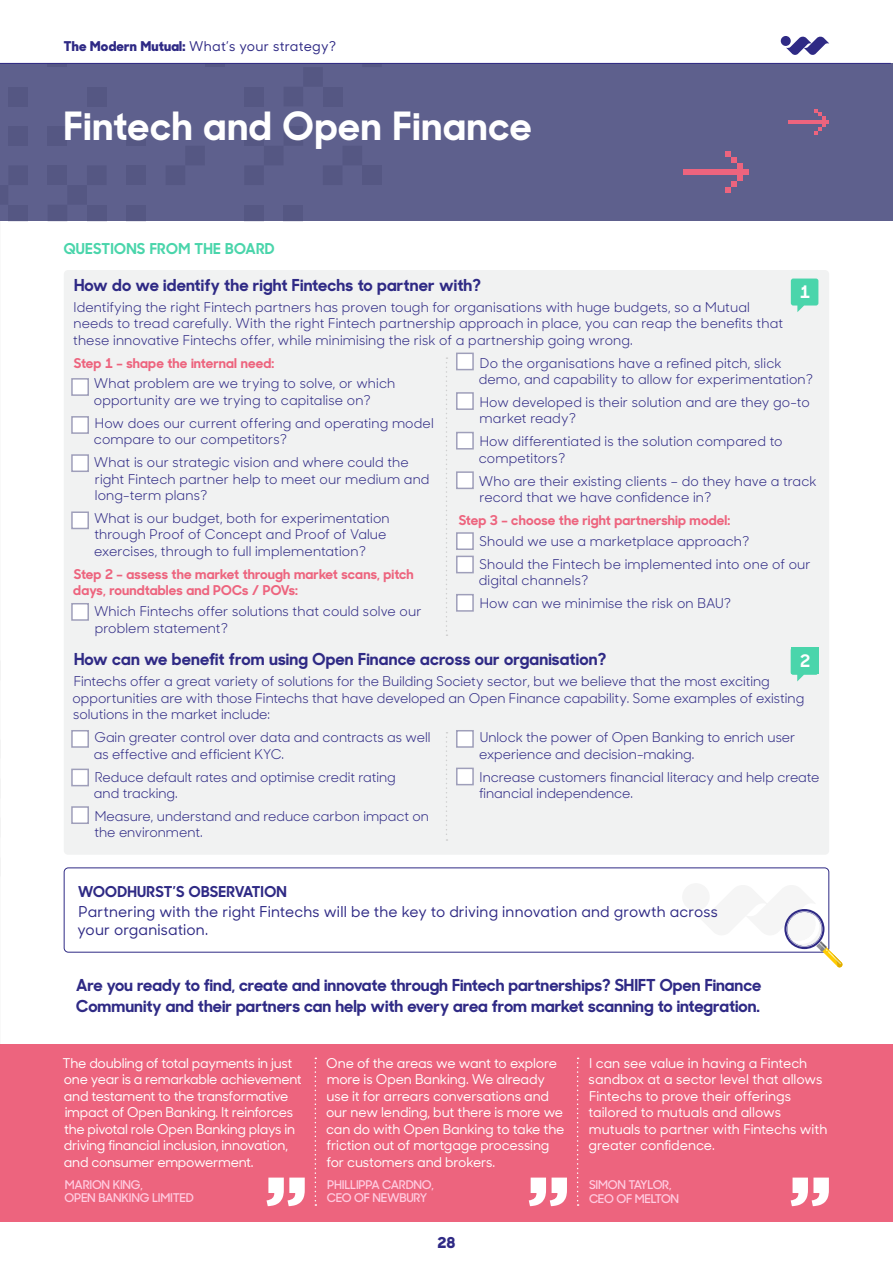
<style>
.page{position:relative;width:893px;height:1263px;background:#fff}
.page>*{position:absolute;margin:0;border:0;box-sizing:border-box;transform-origin:0 0}
.t1{font:700 39px "Sharp Sans No One";letter-spacing:.02em;color:#fff}
.t2{font:700 17.25px "Sharp Sans No One";color:#fff}
.t3{font:700 16.5px/21px "Sharp Sans No One";color:#2f2a85}
.t4{font:500 15px/18px "Sharp Sans No One";letter-spacing:.01em;color:#2f2a85}
.t5{font:700 15px "Sharp Sans No One";letter-spacing:.02em;color:#2f2a85}
.t6{font:700 15px "Sharp Sans No One";letter-spacing:.02em;color:#4ad5ab}
.t7{font:800 15px "Sharp Sans No One";color:#2f2a85}
.t8{font:13.5px/16.5px "Sharp Sans No One";letter-spacing:.01em;color:#2f2a85}
.t9{font:500 13.5px/16.5px "Sharp Sans No One";letter-spacing:-.015em;color:#fff}
.t10{font:700 13.5px/16.5px "Sharp Sans No One";letter-spacing:.01em;color:#ed647e}
.t11{font:500 13.5px "Sharp Sans No One";letter-spacing:.02em;color:#2f2a85}
.t12{font:600 12px/13.5px "Sharp Sans No One";letter-spacing:-.02em;color:#ffcbe0}
.s1{font-weight:800}
</style>
<div class="page">
<div style="left:0;top:64px;width:893px;height:157px;background:#5e608d"></div>
<div style="left:8px;top:205px;width:20px;height:16px;background:#555783"></div>
<div style="left:8px;top:126px;width:20px;height:20px;background:#555783"></div>
<div style="left:8px;top:87px;width:20px;height:19px;background:#555783"></div>
<div style="left:48px;top:165px;width:19px;height:20px;background:#555783"></div>
<div style="left:48px;top:126px;width:19px;height:20px;background:#555783"></div>
<div style="left:87px;top:205px;width:20px;height:16px;background:#555783"></div>
<div style="left:87px;top:87px;width:20px;height:19px;background:#555783"></div>
<div style="left:126px;top:205px;width:20px;height:16px;background:#555783"></div>
<div style="left:126px;top:165px;width:20px;height:20px;background:#555783"></div>
<div style="left:126px;top:126px;width:20px;height:20px;background:#555783"></div>
<div style="left:244px;top:205px;width:20px;height:16px;background:#555783"></div>
<div style="left:244px;top:126px;width:20px;height:20px;background:#555783"></div>
<div style="left:244px;top:87px;width:20px;height:19px;background:#555783"></div>
<div style="left:284px;top:205px;width:19px;height:16px;background:#555783"></div>
<div style="left:323px;top:87px;width:19px;height:19px;background:#555783"></div>
<div style="left:362px;top:165px;width:20px;height:20px;background:#555783"></div>
<hr style="left:0;top:63px;width:891px;height:1px;background:#2f2a85">
<div style="left:781px;top:36px;width:10px;height:10px;background:#2f2a85;border-radius:50%"></div>
<svg style="left:786px;top:36px;width:43px;height:19px"></svg>
<div style="left:682px;top:883px;width:28px;height:28px;background:#f5f5f5;border-radius:50%"></div>
<div style="left:0;top:1044px;width:893px;height:177px;background:#ed647e"></div>
<svg style="left:315px;top:1057px;width:1px;height:149px"></svg>
<svg style="left:577px;top:1057px;width:2px;height:149px"></svg>
<div style="left:64px;top:270px;width:765px;height:585px;background:#f1f2f2;border-radius:4px"></div>
<svg style="left:446px;top:357px;width:1px;height:279px"></svg>
<svg style="left:446px;top:732px;width:1px;height:109px"></svg>
<svg style="left:791px;top:279px;width:27px;height:33px"></svg>
<svg style="left:791px;top:674px;width:27px;height:7px"></svg>
<div style="left:791px;top:648px;width:28px;height:26px;background:#4ad5ab"></div>
<div style="left:64px;top:867px;width:765px;height:85px;border:1px solid #2f2a85;border-radius:4px"></div>
<hr style="left:788px;top:120px;width:38px;height:4px;background:#ed647e">
<svg style="left:814px;top:109px;width:15px;height:26px"></svg>
<div style="left:683px;top:169px;width:60px;height:6px;background:#ed647e"></div>
<svg style="left:725px;top:151px;width:23px;height:42px"></svg>
<svg style="left:697px;top:884px;width:146px;height:84px"></svg>
<div style="left:71px;top:806px;width:18px;height:18px;background:#fff;border:2px solid #9f9fba"></div>
<div style="left:71px;top:769px;width:18px;height:17px;background:#fff;border:2px solid #9f9fba"></div>
<div style="left:71px;top:730px;width:18px;height:18px;background:#fff;border:2px solid #9f9fba"></div>
<div style="left:71px;top:603px;width:18px;height:18px;background:#fff;border:2px solid #9f9fba"></div>
<div style="left:71px;top:378px;width:18px;height:18px;background:#fff;border:2px solid #9f9fba"></div>
<div style="left:71px;top:416px;width:18px;height:18px;background:#fff;border:2px solid #9f9fba"></div>
<div style="left:71px;top:511px;width:18px;height:18px;background:#fff;border:2px solid #9f9fba"></div>
<div style="left:71px;top:454px;width:18px;height:18px;background:#fff;border:2px solid #9f9fba"></div>
<div style="left:456px;top:730px;width:18px;height:18px;background:#fff;border:2px solid #9f9fba"></div>
<div style="left:456px;top:768px;width:18px;height:17px;background:#fff;border:2px solid #9f9fba"></div>
<div style="left:456px;top:353px;width:18px;height:17px;background:#fff;border:2px solid #9f9fba"></div>
<div style="left:456px;top:392px;width:18px;height:18px;background:#fff;border:2px solid #9f9fba"></div>
<div style="left:456px;top:432px;width:18px;height:17px;background:#fff;border:2px solid #9f9fba"></div>
<div style="left:456px;top:471px;width:18px;height:18px;background:#fff;border:2px solid #9f9fba"></div>
<div style="left:456px;top:532px;width:18px;height:18px;background:#fff;border:2px solid #9f9fba"></div>
<div style="left:456px;top:556px;width:18px;height:17px;background:#fff;border:2px solid #9f9fba"></div>
<div style="left:456px;top:594px;width:18px;height:18px;background:#fff;border:2px solid #9f9fba"></div>
<svg style="left:266px;top:1177px;width:39px;height:29px"></svg>
<svg style="left:529px;top:1177px;width:38px;height:29px"></svg>
<svg style="left:791px;top:1177px;width:38px;height:29px"></svg>
<p class="t11" style="left:64px;top:36px;width:274px"><span class="s1">The Modern Mutual:</span> What’s your strategy?</p>
<h1 class="t1" style="left:64px;top:97px;width:469px">Fintech and Open Finance</h1>
<p class="t6" style="left:64px;top:237px;width:212px">QUESTIONS FROM THE BOARD</p>
<p class="t3" style="left:74px;top:273px;width:409px">How do we identify the right Fintechs to partner with?</p>
<p class="t8" style="left:73px;top:298px;width:711px">Identifying the right Fintech partners has proven tough for organisations with huge budgets, so a Mutual needs to tread carefully. With the right Fintech partnership approach in place, you can reap the benefits that these innovative Fintechs offer, while minimising the risk of a partnership going wrong.</p>
<p class="t10" style="left:74px;top:354px;width:202px">Step 1 – shape the internal need:</p>
<p class="t8" style="left:94px;top:375px;width:303px">What problem are we trying to solve, or which opportunity are we trying to capitalise on?</p>
<p class="t8" style="left:94px;top:414px;width:341px">How does our current offering and operating model compare to our competitors?</p>
<p class="t8" style="left:94px;top:453px;width:337px">What is our strategic vision and where could the right Fintech partner help to meet our medium and long-term plans?</p>
<p class="t8" style="left:94px;top:509px;width:297px">What is our budget, both for experimentation through Proof of Concept and Proof of Value exercises, through to full implementation?</p>
<p class="t10" style="left:73px;top:565px;width:342px">Step 2 – assess the market through market scans, pitch days, roundtables and POCs / POVs:</p>
<p class="t8" style="left:94px;top:602px;width:329px">Which Fintechs offer solutions that could solve our problem statement?</p>
<p class="t2" style="left:800px;top:279px;width:12px">1</p>
<p class="t8" style="left:479px;top:354px;width:336px">Do the organisations have a refined pitch, slick demo, and capability to allow for experimentation?</p>
<p class="t8" style="left:480px;top:393px;width:332px">How developed is their solution and are they go-to market ready?</p>
<p class="t8" style="left:479px;top:433px;width:305px">How differentiated is the solution compared to competitors?</p>
<p class="t8" style="left:479px;top:472px;width:339px">Who are their existing clients – do they have a track record that we have confidence in?</p>
<p class="t10" style="left:459px;top:511px;width:273px">Step 3 – choose the right partnership model:</p>
<p class="t8" style="left:480px;top:529px;width:333px;line-height:23px">Should we use a marketplace approach?<br>Should the Fintech be implemented into one of our</p>
<p class="t8" style="left:479px;top:568px;width:254px;line-height:23px">digital channels?<br>How can we minimise the risk on BAU?</p>
<p class="t3" style="left:74px;top:648px;width:534px">How can we benefit from using Open Finance across our organisation?</p>
<p class="t8" style="left:73px;top:673px;width:733px">Fintechs offer a great variety of solutions for the Building Society sector, but we believe that the most exciting opportunities are with those Fintechs that have developed an Open Finance capability. Some examples of existing solutions in the market include:</p>
<p class="t8" style="left:94px;top:728px;width:338px">Gain greater control over data and contracts as well as effective and efficient KYC.</p>
<p class="t8" style="left:94px;top:768px;width:304px">Reduce default rates and optimise credit rating and tracking.</p>
<p class="t8" style="left:94px;top:807px;width:336px">Measure, understand and reduce carbon impact on the environment.</p>
<p class="t2" style="left:800px;top:648px;width:12px">2</p>
<p class="t8" style="left:479px;top:728px;width:318px">Unlock the power of Open Banking to enrich user experience and decision-making.</p>
<p class="t8" style="left:479px;top:768px;width:342px">Increase customers financial literacy and help create financial independence.</p>
<p class="t5" style="left:78px;top:880px;width:210px">WOODHURST’S OBSERVATION</p>
<p class="t4" style="left:78px;top:902px;width:642px">Partnering with the right Fintechs will be the key to driving innovation and growth across your organisation.</p>
<p class="t3" style="left:76px;top:974px;width:687px">Are you ready to find, create and innovate through Fintech partnerships? SHIFT Open Finance<br>Community and their partners can help with every area from market scanning to integration.</p>
<p class="t9" style="left:63px;top:1054px;width:241px">The doubling of total payments in just one year is a remarkable achievement and testament to the transformative impact of Open Banking. It reinforces the pivotal role Open Banking plays in driving financial inclusion, innovation, and consumer empowerment.</p>
<p class="t12" style="left:65px;top:1177px;width:131px">MARION KING,<br>OPEN BANKING LIMITED</p>
<p class="t9" style="left:326px;top:1054px;width:240px">One of the areas we want to explore more is Open Banking. We already use it for arrears conversations and our new lending, but there is more we can do with Open Banking to take the friction out of mortgage processing for customers and brokers.</p>
<p class="t12" style="left:327px;top:1177px;width:109px">PHILLIPPA CARDNO,<br>CEO OF NEWBURY</p>
<p class="t7" style="left:437px;top:1232px;width:19px">28</p>
<p class="t9" style="left:588px;top:1054px;width:241px">I can see value in having a Fintech sandbox at a sector level that allows<br>Fintechs to prove their offerings tailored to mutuals and allows mutuals to partner with Fintechs with greater confidence.</p>
<p class="t12" style="left:589px;top:1177px;width:92px">SIMON TAYLOR,<br>CEO OF MELTON</p>
</div>
